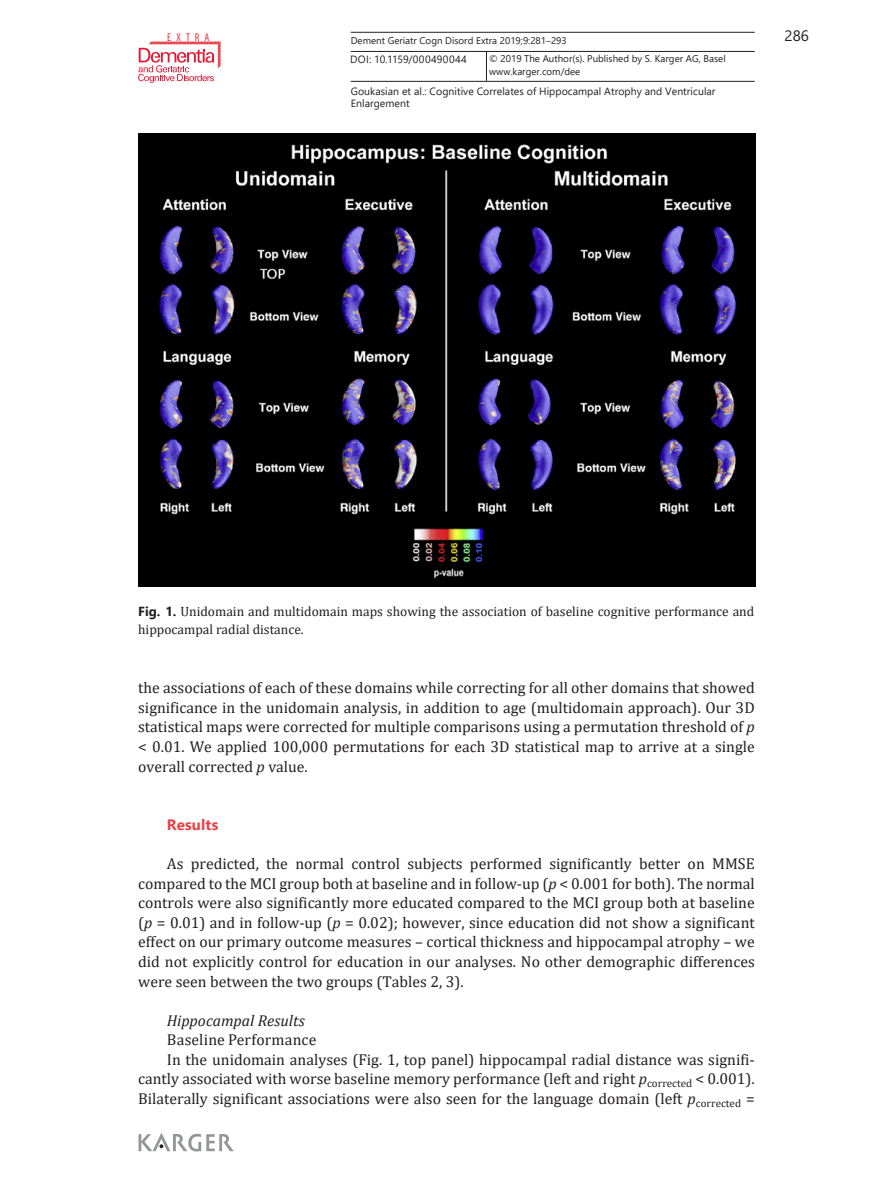
<style>
.page{position:relative;width:893px;height:1191px;background:#fff}
.page>*{position:absolute;margin:0;border:0;box-sizing:border-box;transform-origin:0 0}
.t1{font:15.75px/19.5px "Cambria";color:#231f20;text-align:justify}
.t2{font:italic 15.75px "Cambria";letter-spacing:-.005em;color:#231f20}
.t3{font:700 15px "Segoe UI";letter-spacing:.01em;color:#ec3d44}
.t4{font:15px "Segoe UI";color:#231f20}
.t5{font:13.5px/17.4px "Cambria";color:#231f20}
.t6{font:condensed 11.4px "Myriad Pro";letter-spacing:.445em;color:#e93840}
.t7{font:10.5px/12px "Segoe UI";letter-spacing:.005em;color:#231f20}
.t8{font:10.5px "Segoe UI";letter-spacing:.03em;color:#231f20}
.t9{font:9.75px "Segoe UI";color:#231f20}
.s1{font-family:"Segoe UI";font-weight:700;font-size:13.2px}
.s2{font-style:italic}
</style>
<div class="page">
<svg style="left:138px;top:41px;width:83px;height:42px"></svg>
<hr style="left:351px;top:51px;width:404px;height:1px;background:#231f20">
<hr style="left:351px;top:81px;width:404px;height:1px;background:#231f20">
<hr style="left:351px;top:32px;width:404px;height:1px;background:#231f20">
<svg style="left:139px;top:1133px;width:95px;height:18px"></svg>
<hr style="left:486px;top:51px;width:1px;height:30px;background:#231f20">
<img style="left:139px;top:133px;width:616px;height:453px">
<p class="t6" style="left:167px;top:31px;width:44px">EXTRA</p>
<p class="t9" style="left:351px;top:31px;width:217px">Dement Geriatr Cogn Disord Extra 2019;9:281–293</p>
<p class="t8" style="left:350px;top:49px;width:118px">DOI: 10.1159/000490044</p>
<p class="t9" style="left:489px;top:50px;width:238px">© 2019 The Author(s). Published by S. Karger AG, Basel</p>
<p class="t9" style="left:489px;top:62px;width:93px">www.karger.com/dee</p>
<p class="t7" style="left:351px;top:84px;width:366px">Goukasian et al.: Cognitive Correlates of Hippocampal Atrophy and Ventricular<br>Enlargement</p>
<p class="t4" style="left:785px;top:22px;width:26px">286</p>
<p class="t5" style="left:138px;top:603px;width:618px"><span class="s1">Fig. 1.</span> Unidomain and multidomain maps showing the association of baseline cognitive performance and hippocampal radial distance.</p>
<p class="t1" style="left:138px;top:678px;width:618px">the associations of each of these domains while correcting for all other domains that showed significance in the unidomain analysis, in addition to age (multidomain approach). Our 3D statistical maps were corrected for multiple comparisons using a permutation threshold of <span class="s2">p </span>&lt; 0.01. We applied 100,000 permutations for each 3D statistical map to arrive at a single overall corrected <span class="s2">p</span> value.</p>
<p class="t3" style="left:167px;top:810px;width:53px">Results</p>
<p class="t1" style="left:138px;top:854px;width:618px;text-indent:29px">As predicted, the normal control subjects performed significantly better on MMSE compared to the MCI group both at baseline and in follow-up (<span class="s2">p</span> &lt; 0.001 for both). The normal controls were also significantly more educated compared to the MCI group both at baseline (<span class="s2">p</span> = 0.01) and in follow-up (<span class="s2">p</span> = 0.02); however, since education did not show a significant effect on our primary outcome measures – cortical thickness and hippocampal atrophy – we did not explicitly control for education in our analyses. No other demographic differences were seen between the two groups (Tables 2, 3).</p>
<p class="t2" style="left:167px;top:1009px;width:140px">Hippocampal Results</p>
<p class="t1" style="left:167px;top:1030px;width:151px">Baseline Performance</p>
<p class="t1" style="left:167px;top:1049px;width:589px">In the unidomain analyses (Fig. 1, top panel) hippocampal radial distance was signifi-</p>
<p class="t1" style="left:138px;top:1069px;width:618px">cantly associated with worse baseline memory performance (left and right <span class="s2">p</span><sub>corrected</sub> &lt; 0.001).</p>
<p class="t1" style="left:138px;top:1088px;width:618px">Bilaterally significant associations were also seen for the language domain (left <span class="s2">p</span><sub>corrected</sub> =</p>
</div>
